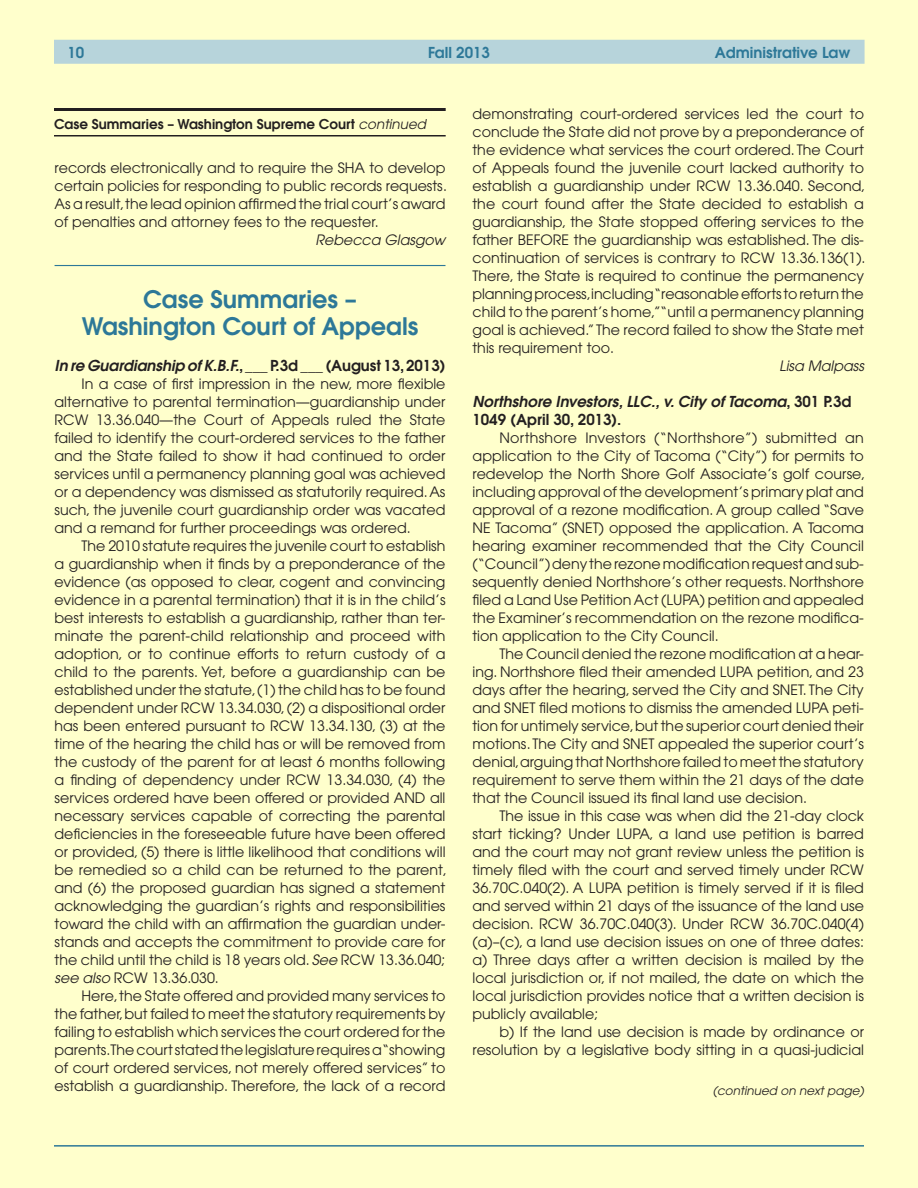
<style>
.page{position:relative;width:918px;height:1188px;background:#ffc}
.page>*{position:absolute;margin:0;border:0;box-sizing:border-box;transform-origin:0 0}
.titlewline{font:600 24px/27px "Avant Garde";color:#2d7898;text-align:center}
.case{font:italic 600 15px/18px "Avant Garde";color:#231f20}
.case-2{font:600 15px "Avant Garde";color:#231f20}
.t1{font:600 15px "Avant Garde";color:#2d7898}
.body{font:14.25px/18px "Avant Garde";color:#231f20;text-align:justify}
.byline2{font:italic 14.25px "Avant Garde";color:#231f20}
.continued_from{font:600 13.5px "Avant Garde";color:#231f20}
.continued_on{font:italic 12px "Avant Garde";color:#231f20}
.s1{font-weight:400;font-style:italic}
.s2{font-style:italic}
.s3{font-style:normal}
</style>
<div class="page">
<div style="left:54px;top:40px;width:811px;height:24px;background:#b7d4db"></div>
<hr style="left:54px;top:1145px;width:810px;height:2px;background:#2d7898">
<hr style="left:55px;top:265px;width:391px;height:1px;background:#2d7898">
<hr style="left:54px;top:108px;width:392px;height:3px;background:#231f20">
<hr style="left:54px;top:135px;width:392px;height:1px;background:#231f20">
<p class="t1" style="left:68px;top:43px;width:18px">10</p>
<p class="t1" style="left:428px;top:43px;width:63px">Fall 2013</p>
<p class="t1" style="left:715px;top:43px;width:137px">Administrative Law</p>
<p class="continued_from" style="left:54px;top:115px;width:374px">Case Summaries – Washington Supreme Court <span class="s1">continued</span></p>
<p class="body" style="left:55px;top:159px;width:394px">records electronically and to require the SHA to develop certain policies for responding to public records requests.<br>As a result,the lead opinion affirmed the trial court’s award of penalties and attorney fees to the requester.</p>
<p class="byline2" style="left:315px;top:231px;width:132px">Rebecca Glasgow</p>
<p class="titlewline" style="left:82px;top:285px;width:338px">Case Summaries –<br>Washington Court of Appeals</p>
<p class="case-2" style="left:55px;top:356px;width:392px"><span class="s2">In re Guardianship of K.B.F.</span>,___ P.3d ___ (August 13,2013)</p>
<p class="body" style="left:55px;top:375px;width:392px;text-indent:27px">In a case of first impression in the new, more flexible alternative to parental termination—guardianship under RCW 13.36.040—the Court of Appeals ruled the State failed to identify the court-ordered services to the father and the State failed to show it had continued to order services until a permanency planning goal was achieved or a dependency was dismissed as statutorily required. As such, the juvenile court guardianship order was vacated and a remand for further proceedings was ordered.</p>
<p class="body" style="left:55px;top:537px;width:394px;text-indent:27px">The 2010 statute requires the juvenile court to establish a guardianship when it finds by a preponderance of the evidence (as opposed to clear, cogent and convincing evidence in a parental termination) that it is in the child’s best interests to establish a guardianship, rather than ter&shy;minate the parent-child relationship and proceed with adoption, or to continue efforts to return custody of a child to the parents. Yet, before a guardianship can be established under the statute, (1) the child has to be found dependent under RCW 13.34.030, (2) a dispositional order has been entered pursuant to RCW 13.34.130, (3) at the time of the hearing the child has or will be removed from the custody of the parent for at least 6 months following a finding of dependency under RCW 13.34.030, (4) the services ordered have been offered or provided AND all necessary services capable of correcting the parental deficiencies in the foreseeable future have been offered or provided, (5) there is little likelihood that conditions will be remedied so a child can be returned to the parent, and (6) the proposed guardian has signed a statement acknowledging the guardian’s rights and responsibilities toward the child with an affirmation the guardian under&shy;stands and accepts the commitment to provide care for the child until the child is 18 years old. <span class="s2">See</span> RCW 13.36.040; <span class="s2">see also</span> RCW 13.36.030.</p>
<p class="body" style="left:55px;top:987px;width:392px;text-indent:27px">Here, the State offered and provided many services to the father, but failed to meet the statutory requirements by failing to establish which services the court ordered for the parents.The court stated the legislature requires a “showing of court ordered services, not merely offered services” to establish a guardianship. Therefore, the lack of a record</p>
<p class="body" style="left:472px;top:105px;width:395px;text-align:left">demonstrating court-ordered services led the court to conclude the State did not prove by a preponderance of the evidence what services the court ordered. The Court of Appeals found the juvenile court lacked authority to establish a guardianship under RCW 13.36.040. Second, the court found after the State decided to establish a guardianship, the State stopped offering services to the father BEFORE the guardianship was established. The dis&shy;continuation of services is contrary to RCW 13.36.136(1).<br>There, the State is required to continue the permanency planning process,including “reasonable efforts to return the child to the parent’s home,” “until a permanency planning goal is achieved.” The record failed to show the State met this requirement too.</p>
<p class="byline2" style="left:779px;top:357px;width:86px">Lisa Malpass</p>
<p class="case" style="left:472px;top:392px;width:380px">Northshore Investors, LLC., v. City of Tacoma<span class="s3">, 301 P.3d<br>1049 (April 30, 2013).</span></p>
<p class="body" style="left:472px;top:429px;width:395px;text-indent:27px">Northshore Investors (“Northshore”) submitted an application to the City of Tacoma (“City”) for permits to redevelop the North Shore Golf Associate’s golf course, including approval of the development’s primary plat and approval of a rezone modification. A group called “Save NE Tacoma” (SNET) opposed the application. A Tacoma hearing examiner recommended that the City Council (“Council”) deny the rezone modification request and sub&shy;sequently denied Northshore’s other requests. Northshore filed a Land Use Petition Act (LUPA) petition and appealed the Examiner’s recommendation on the rezone modifica&shy;tion application to the City Council.</p>
<p class="body" style="left:472px;top:645px;width:393px;text-indent:27px">The Council denied the rezone modification at a hear&shy;ing. Northshore filed their amended LUPA petition, and 23 days after the hearing, served the City and SNET. The City and SNET filed motions to dismiss the amended LUPA peti&shy;tion for untimely service, but the superior court denied their motions. The City and SNET appealed the superior court’s denial,arguing that Northshore failed to meet the statutory requirement to serve them within the 21 days of the date that the Council issued its final land use decision.</p>
<p class="body" style="left:472px;top:807px;width:393px;text-indent:27px">The issue in this case was when did the 21-day clock start ticking? Under LUPA, a land use petition is barred and the court may not grant review unless the petition is timely filed with the court and served timely under RCW 36.70C.040(2). A LUPA petition is timely served if it is filed and served within 21 days of the issuance of the land use decision. RCW 36.70C.040(3). Under RCW 36.70C.040(4) (a)–(c), a land use decision issues on one of three dates: a) Three days after a written decision is mailed by the local jurisdiction or, if not mailed, the date on which the local jurisdiction provides notice that a written decision is publicly available;</p>
<p class="body" style="left:472px;top:1023px;width:393px;text-align:right">b) If the land use decision is made by ordinance or resolution by a legislative body sitting in a quasi-judicial</p>
<p class="continued_on" style="left:713px;top:1083px;width:153px">(continued on next page)</p>
</div>
